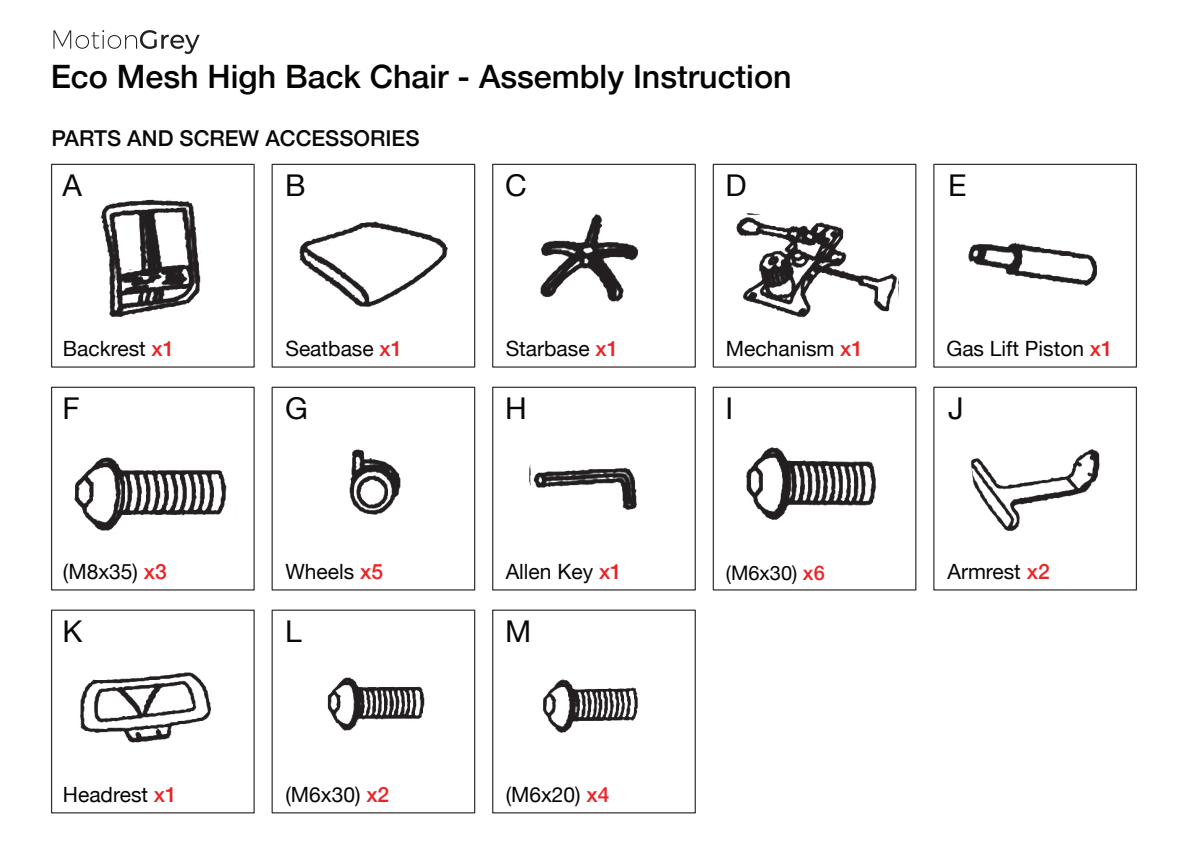
<style>
.page{position:relative;width:1188px;height:843px;background:#fff}
.page>*{position:absolute;margin:0;border:0;box-sizing:border-box;transform-origin:0 0}
.t1{font:500 32.2px "Helvetica Neue";color:#040503}
.t2{font:30px "Helvetica Neue";color:#070807}
.t3{font:500 21.9px "Helvetica Neue";color:#070807}
.t4{font:21px "Helvetica Neue";color:#040503}
.t5{font:20px "Helvetica Neue";color:#040503}
.s1{font-weight:500;color:#ed2225}
</style>
<div class="page">
<svg style="left:53px;top:30px;width:147px;height:24px"></svg>
<div style="left:51px;top:164px;width:204px;height:203px;border:1px solid #312b2b"></div>
<div style="left:272px;top:164px;width:203px;height:203px;border:1px solid #312b2b"></div>
<div style="left:492px;top:164px;width:204px;height:203px;border:1px solid #312b2b"></div>
<div style="left:713px;top:164px;width:203px;height:203px;border:1px solid #312b2b"></div>
<div style="left:933px;top:164px;width:204px;height:203px;border:1px solid #312b2b"></div>
<div style="left:51px;top:386px;width:204px;height:204px;border:1px solid #312b2b"></div>
<div style="left:272px;top:386px;width:203px;height:204px;border:1px solid #312b2b"></div>
<div style="left:492px;top:386px;width:204px;height:204px;border:1px solid #312b2b"></div>
<div style="left:713px;top:386px;width:203px;height:204px;border:1px solid #312b2b"></div>
<div style="left:933px;top:386px;width:204px;height:204px;border:1px solid #312b2b"></div>
<img style="left:100px;top:199px;width:102px;height:118px">
<img style="left:299px;top:221px;width:149px;height:87px">
<img style="left:540px;top:214px;width:98px;height:88px">
<img style="left:736px;top:213px;width:163px;height:105px">
<img style="left:968px;top:242px;width:129px;height:44px">
<img style="left:74px;top:457px;width:153px;height:74px">
<img style="left:349px;top:449px;width:52px;height:66px">
<img style="left:529px;top:464px;width:108px;height:46px">
<div style="left:51px;top:609px;width:204px;height:204px;border:1px solid #312b2b"></div>
<div style="left:272px;top:609px;width:203px;height:204px;border:1px solid #312b2b"></div>
<div style="left:492px;top:609px;width:204px;height:204px;border:1px solid #312b2b"></div>
<img style="left:746px;top:447px;width:131px;height:73px">
<img style="left:971px;top:449px;width:129px;height:82px">
<img style="left:80px;top:672px;width:131px;height:71px">
<img style="left:327px;top:677px;width:98px;height:54px">
<img style="left:543px;top:679px;width:95px;height:54px">
<h1 class="t1" style="left:51px;top:51px;width:742px">Eco Mesh High Back Chair - Assembly Instruction</h1>
<p class="t3" style="left:52px;top:121px;width:370px">PARTS AND SCREW ACCESSORIES</p>
<h2 class="t2" style="left:63px;top:163px;width:21px">A</h2>
<h2 class="t2" style="left:285px;top:163px;width:22px">B</h2>
<h2 class="t2" style="left:505px;top:163px;width:23px">C</h2>
<h2 class="t2" style="left:726px;top:163px;width:23px">D</h2>
<p class="t4" style="left:63px;top:333px;width:113px">Backrest <span class="s1">x1</span></p>
<p class="t4" style="left:285px;top:333px;width:119px">Seatbase <span class="s1">x1</span></p>
<p class="t4" style="left:506px;top:333px;width:114px">Starbase <span class="s1">x1</span></p>
<p class="t4" style="left:726px;top:333px;width:139px">Mechanism <span class="s1">x1</span></p>
<h2 class="t2" style="left:63px;top:386px;width:19px">F</h2>
<h2 class="t2" style="left:285px;top:386px;width:24px">G</h2>
<h2 class="t2" style="left:505px;top:386px;width:23px">H</h2>
<h2 class="t2" style="left:726px;top:386px;width:9px">I</h2>
<p class="t4" style="left:63px;top:556px;width:105px">(M8x35) <span class="s1">x3</span></p>
<p class="t4" style="left:285px;top:556px;width:99px">Wheels <span class="s1">x5</span></p>
<p class="t4" style="left:506px;top:556px;width:118px">Allen Key <span class="s1">x1</span></p>
<p class="t5" style="left:726px;top:558px;width:100px">(M6x30) <span class="s1">x6</span></p>
<h2 class="t2" style="left:63px;top:609px;width:22px">K</h2>
<h2 class="t2" style="left:285px;top:609px;width:18px">L</h2>
<h2 class="t2" style="left:505px;top:609px;width:28px">M</h2>
<p class="t4" style="left:63px;top:779px;width:115px">Headrest <span class="s1">x1</span></p>
<p class="t4" style="left:285px;top:779px;width:105px">(M6x30) <span class="s1">x2</span></p>
<p class="t4" style="left:506px;top:779px;width:105px">(M6x20) <span class="s1">x4</span></p>
<h2 class="t2" style="left:948px;top:163px;width:20px">E</h2>
<p class="t4" style="left:946px;top:333px;width:168px">Gas Lift Piston <span class="s1">x1</span></p>
<h2 class="t2" style="left:948px;top:386px;width:17px">J</h2>
<p class="t4" style="left:947px;top:556px;width:104px">Armrest <span class="s1">x2</span></p>
</div>
